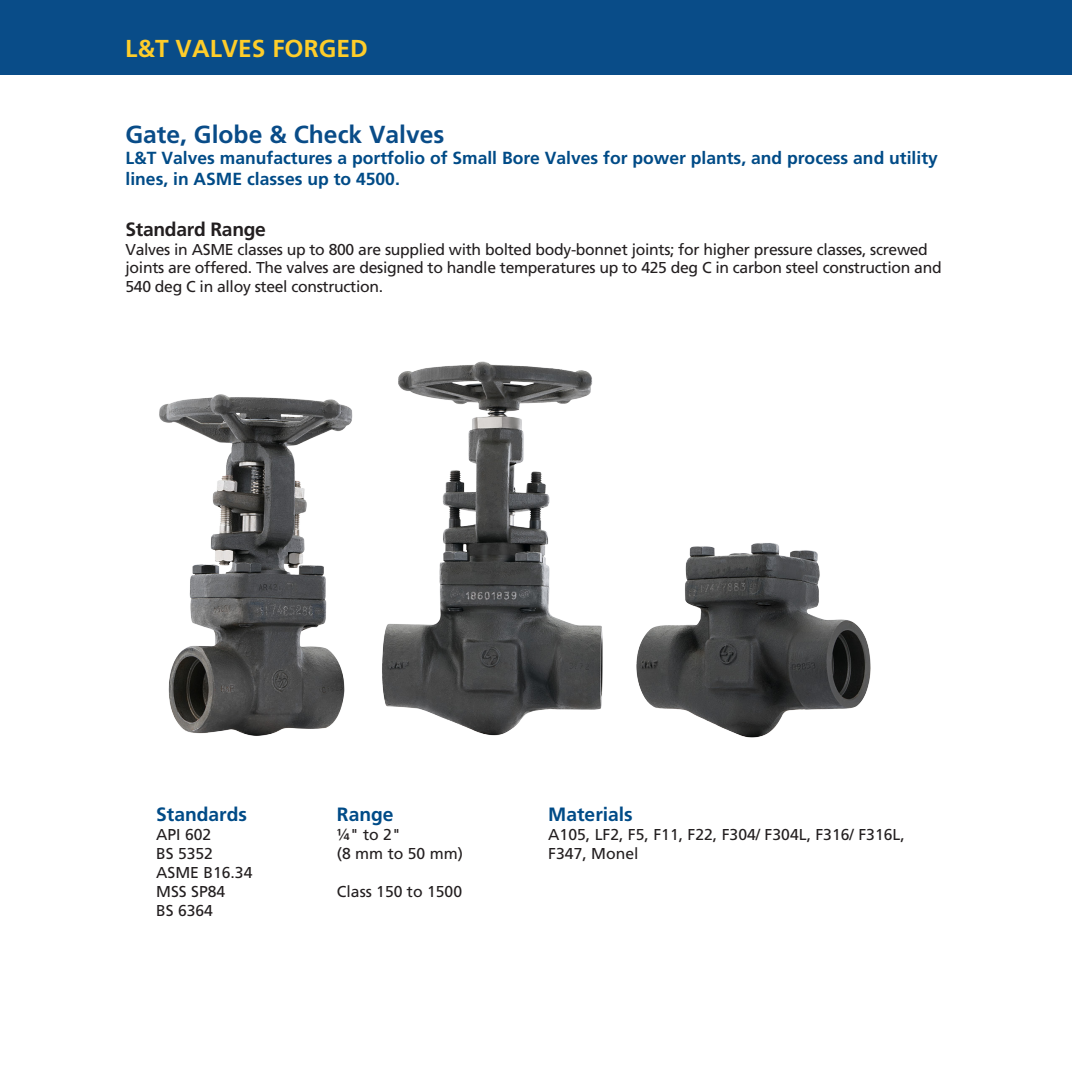
<style>
.page{position:relative;width:1072px;height:1071px;background:#fff}
.page>*{position:absolute;margin:0;border:0;box-sizing:border-box;transform-origin:0 0}
.t1{font:700 24.68px "Frutiger LT Pro";color:#094c88}
.t2{font:700 24.5px "Frutiger LT Pro";color:#fecd2a}
.t3{font:700 19.25px "Frutiger LT Pro";color:#004b87}
.t4{font:700 19.25px "Frutiger LT Pro";letter-spacing:-.015em;color:#231f20}
.t5{font:700 17.5px/21px "Frutiger LT Pro";color:#004b87}
.t6{font:15.75px/18.9px "Frutiger LT Pro";letter-spacing:-.02em;color:#231f20}
.t7{font:15.75px/18.9px "Frutiger LT Pro";color:#231f20}
</style>
<div class="page">
<div style="left:0;top:0;width:1071px;height:74px;background:#094c88"></div>
<img style="left:159px;top:361px;width:712px;height:377px">
<h2 class="t2" style="left:125px;top:34px;width:244px">L&amp;T VALVES FORGED</h2>
<h1 class="t1" style="left:125px;top:120px;width:320px">Gate, Globe &amp; Check Valves</h1>
<p class="t5" style="left:125px;top:148px;width:813px">L&amp;T Valves manufactures a portfolio of Small Bore Valves for power plants, and process and utility lines, in ASME classes up to 4500.</p>
<p class="t4" style="left:125px;top:218px;width:142px">Standard Range</p>
<p class="t6" style="left:125px;top:240px;width:817px">Valves in ASME classes up to 800 are supplied with bolted body-bonnet joints; for higher pressure classes, screwed joints are offered. The valves are designed to handle temperatures up to 425 deg C in carbon steel construction and<br>540 deg C in alloy steel construction.</p>
<p class="t3" style="left:156px;top:803px;width:92px">Standards</p>
<p class="t7" style="left:156px;top:825px;width:98px">API 602<br>BS 5352<br>ASME B16.34<br>MSS SP84<br>BS 6364</p>
<p class="t3" style="left:337px;top:803px;width:58px">Range</p>
<p class="t6" style="left:337px;top:825px;width:128px">¼" to 2"<br>(8 mm to 50 mm)</p>
<p class="t7" style="left:337px;top:882px;width:127px">Class 150 to 1500</p>
<p class="t3" style="left:548px;top:803px;width:86px">Materials</p>
<p class="t7" style="left:548px;top:825px;width:358px">A105, LF2, F5, F11, F22, F304/ F304L, F316/ F316L,<br>F347, Monel</p>
</div>
